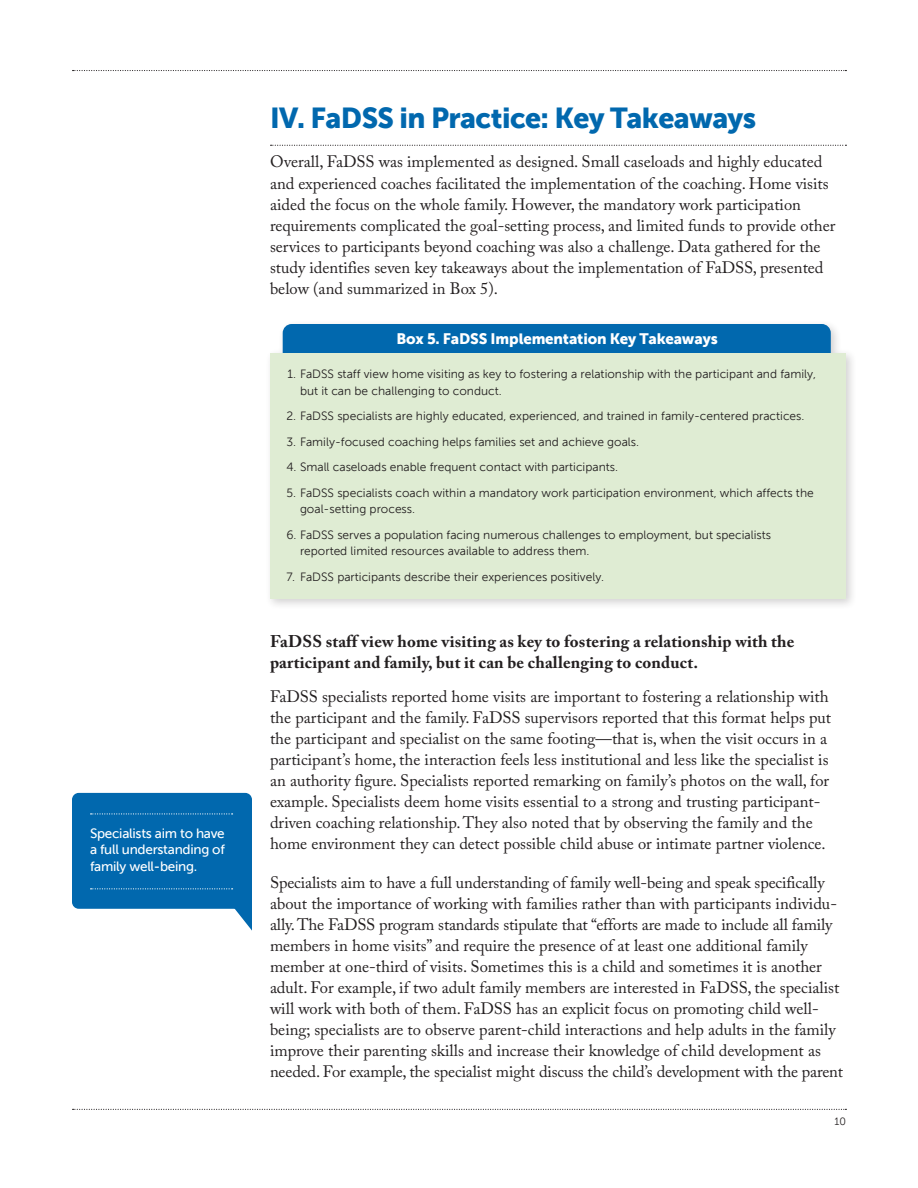
<style>
.page{position:relative;width:918px;height:1188px;background:#fff}
.page>*{position:absolute;margin:0;border:0;box-sizing:border-box;transform-origin:0 0}
.t1{font:28.5px "Museo Sans 900";letter-spacing:-.02em;color:#0168ae}
.t2{font:700 16.8px/21px "Adobe Caslon Pro";letter-spacing:.01em;color:#231f20}
.t3{font:16.5px/21px "Adobe Caslon Pro";color:#231f20}
.t4{font:15px "Museo Sans 900";letter-spacing:-.01em;color:#fff}
.t5{font:13.5px/16.5px "Museo Sans 500";letter-spacing:-.02em;color:#fff;text-align:justify}
.t6{font:12px/16.5px "Museo Sans 300";color:#231f20}
.t7{font:10.5px "Museo Sans 300";color:#231f20}
</style>
<div class="page">
<svg style="left:73px;top:70px;width:773px;height:1px"></svg>
<svg style="left:73px;top:1109px;width:773px;height:1px"></svg>
<svg style="left:271px;top:145px;width:575px;height:1px"></svg>
<div style="left:265px;top:319px;width:592px;height:291px;background:#231f20;opacity:.2"></div>
<div style="left:283px;top:324px;width:548px;height:72px;background:#0168ae;border-radius:9px"></div>
<div style="left:270px;top:353px;width:576px;height:245px;background:#dfecd3"></div>
<div style="left:72px;top:793px;width:180px;height:116px;background:#0168ae;border-radius:7px"></div>
<svg style="left:91px;top:888px;width:161px;height:43px"></svg>
<svg style="left:91px;top:813px;width:142px;height:1px"></svg>
<p class="t5" style="left:90px;top:825px;width:136px">Specialists aim to have a full understanding of family well-being.</p>
<h2 class="t1" style="left:270px;top:102px;width:488px">IV. FaDSS in Practice: Key Takeaways</h2>
<p class="t3" style="left:270px;top:151px;width:567px">Overall, FaDSS was implemented as designed. Small caseloads and highly educated and experienced coaches facilitated the implementation of the coaching. Home visits aided the focus on the whole family. However, the mandatory work participation requirements complicated the goal-setting process, and limited funds to provide other services to participants beyond coaching was also a challenge. Data gathered for the study identifies seven key takeaways about the implementation of FaDSS, presented below (and summarized in Box 5).</p>
<h3 class="t4" style="left:396px;top:330px;width:323px">Box 5. FaDSS Implementation Key Takeaways</h3>
<p class="t6" style="left:300px;top:366px;width:517px;text-indent:-12px">1. FaDSS staff view home visiting as key to fostering a relationship with the participant and family, but it can be challenging to conduct.</p>
<p class="t6" style="left:286px;top:408px;width:520px">2. FaDSS specialists are highly educated, experienced, and trained in family-centered practices.</p>
<p class="t6" style="left:286px;top:434px;width:354px">3. Family-focused coaching helps families set and achieve goals.</p>
<p class="t6" style="left:286px;top:459px;width:333px">4. Small caseloads enable frequent contact with participants.</p>
<p class="t6" style="left:300px;top:485px;width:515px;text-indent:-14px">5. FaDSS specialists coach within a mandatory work participation environment, which affects the goal-setting process.</p>
<p class="t6" style="left:300px;top:527px;width:473px;text-indent:-14px">6. FaDSS serves a population facing numerous challenges to employment, but specialists reported limited resources available to address them.</p>
<p class="t6" style="left:286px;top:569px;width:319px">7. FaDSS participants describe their experiences positively.</p>
<h3 class="t2" style="left:270px;top:631px;width:526px">FaDSS staff view home visiting as key to fostering a relationship with the participant and family, but it can be challenging to conduct.</h3>
<p class="t3" style="left:270px;top:686px;width:563px">FaDSS specialists reported home visits are important to fostering a relationship with the participant and the family. FaDSS supervisors reported that this format helps put the participant and specialist on the same footing—that is, when the visit occurs in a participant’s home, the interaction feels less institutional and less like the specialist is an authority figure. Specialists reported remarking on family’s photos on the wall, for example. Specialists deem home visits essential to a strong and trusting participant&shy;driven coaching relationship. They also noted that by observing the family and the home environment they can detect possible child abuse or intimate partner violence.</p>
<p class="t3" style="left:270px;top:872px;width:575px">Specialists aim to have a full understanding of family well-being and speak specifically about the importance of working with families rather than with participants individu&shy;ally. The FaDSS program standards stipulate that “efforts are made to include all family members in home visits” and require the presence of at least one additional family member at one-third of visits. Sometimes this is a child and sometimes it is another adult. For example, if two adult family members are interested in FaDSS, the specialist will work with both of them. FaDSS has an explicit focus on promoting child well&shy;being; specialists are to observe parent-child interactions and help adults in the family improve their parenting skills and increase their knowledge of child development as needed. For example, the specialist might discuss the child’s development with the parent</p>
<p class="t7" style="left:835px;top:1116px;width:13px">10</p>
</div>
